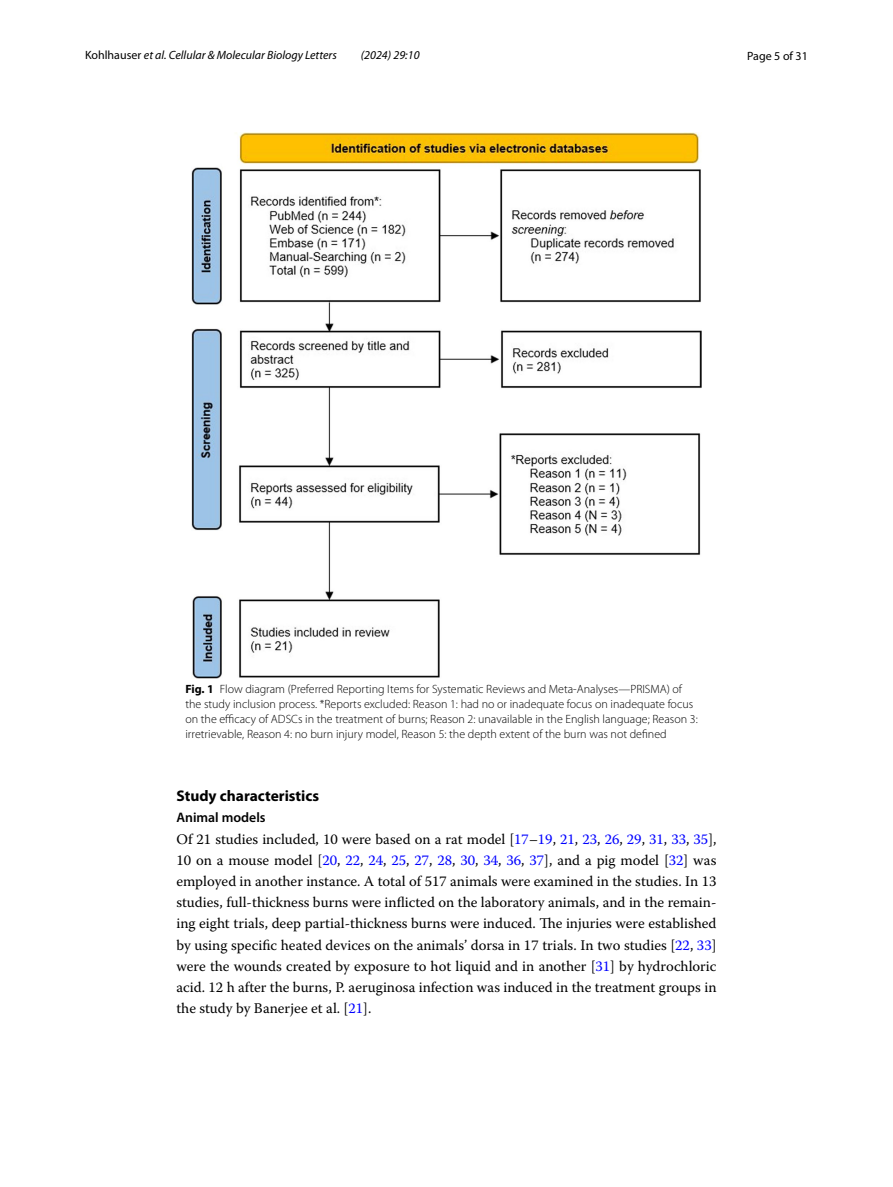
<style>
.page{position:relative;width:893px;height:1187px;background:#fff}
.page>*{position:absolute;margin:0;border:0;box-sizing:border-box;transform-origin:0 0}
.t1{font:700 15.45px "Myriad Pro";color:#000}
.t2{font:14.7px/21.3px "Warnock Pro";color:#000;text-align:justify}
.t3{font:600 13.8px "Myriad Pro";color:#000}
.t4{font:300 12px/15px "Myriad Pro";color:#000}
.t5{font:italic 12px "Myriad Pro";color:#000}
.t6{font:12px "Myriad Pro";color:#000}
.s1{font-style:normal}
.s2{font-weight:700}
.s3{color:#00f}
</style>
<div class="page">
<img style="left:191px;top:133px;width:511px;height:545px">
<p class="t5" style="left:85px;top:48px;width:253px"><span class="s1">Kohlhauser</span> et al. Cellular &amp; Molecular Biology Letters</p>
<p class="t5" style="left:361px;top:48px;width:60px">(2024) 29:10</p>
<p class="t6" style="left:747px;top:48px;width:62px">Page 5 of 31</p>
<p class="t4" style="left:185px;top:682px;width:514px"><span class="s2">Fig. 1</span> Flow diagram (Preferred Reporting Items for Systematic Reviews and Meta-Analyses—PRISMA) of the study inclusion process. *Reports excluded: Reason 1: had no or inadequate focus on inadequate focus on the efficacy of ADSCs in the treatment of burns; Reason 2: unavailable in the English language; Reason 3: irretrievable, Reason 4: no burn injury model, Reason 5: the depth extent of the burn was not defined</p>
<p class="t1" style="left:176px;top:785px;width:144px">Study characteristics</p>
<p class="t3" style="left:176px;top:808px;width:91px">Animal models</p>
<p class="t2" style="left:176px;top:827px;width:542px">Of 21 studies included, 10 were based on a rat model [<span class="s3">17</span>–<span class="s3">19</span>, <span class="s3">21</span>, <span class="s3">23</span>, <span class="s3">26</span>, <span class="s3">29</span>, <span class="s3">31</span>, <span class="s3">33</span>, <span class="s3">35</span>], 10 on a mouse model [<span class="s3">20</span>, <span class="s3">22</span>, <span class="s3">24</span>, <span class="s3">25</span>, <span class="s3">27</span>, <span class="s3">28</span>, <span class="s3">30</span>, <span class="s3">34</span>, <span class="s3">36</span>, <span class="s3">37</span>], and a pig model [<span class="s3">32</span>] was employed in another instance. A total of 517 animals were examined in the studies. In 13 studies, full-thickness burns were inflicted on the laboratory animals, and in the remain&shy;ing eight trials, deep partial-thickness burns were induced. The injuries were established by using specific heated devices on the animals’ dorsa in 17 trials. In two studies [<span class="s3">22</span>, <span class="s3">33</span>] were the wounds created by exposure to hot liquid and in another [<span class="s3">31</span>] by hydrochloric acid. 12 h after the burns, P. aeruginosa infection was induced in the treatment groups in the study by Banerjee et al. [<span class="s3">21</span>].</p>
</div>
